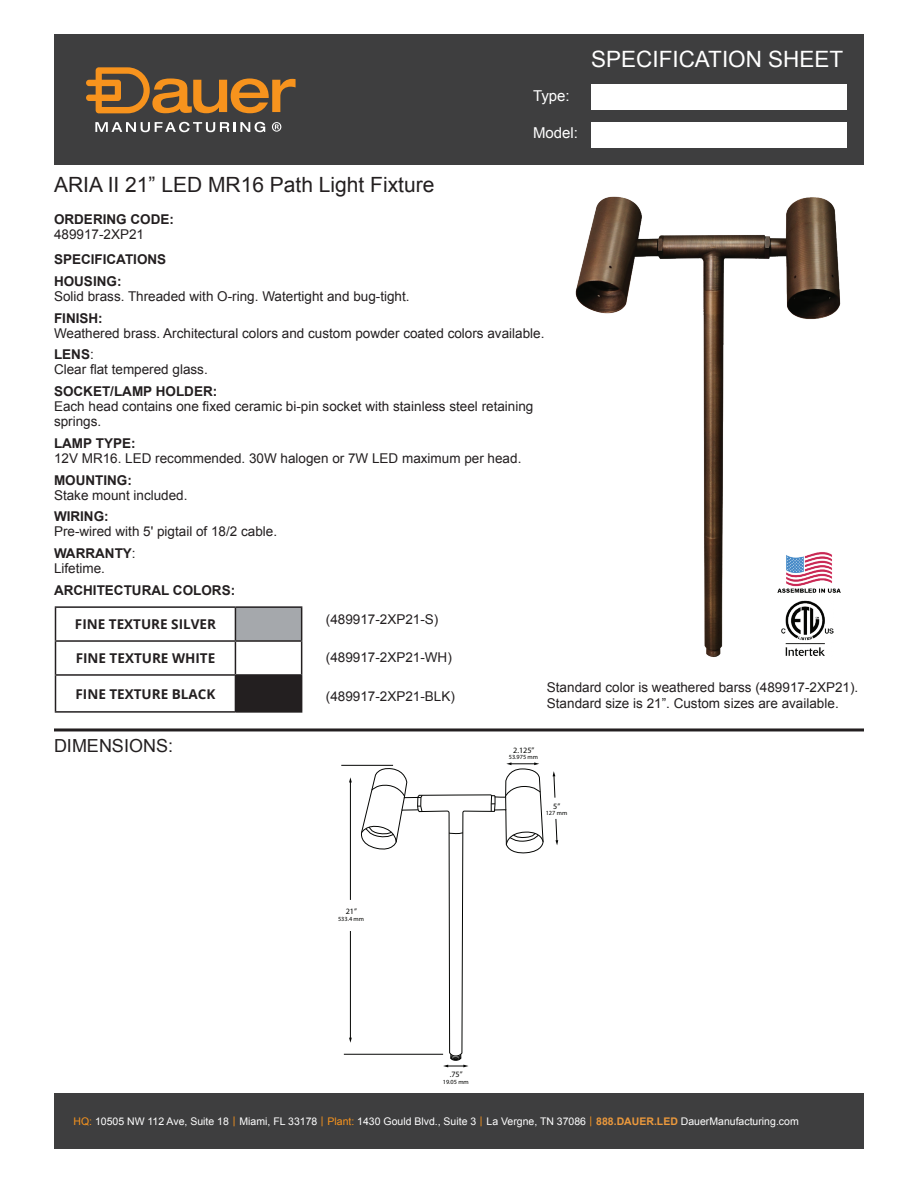
<style>
.page{position:relative;width:918px;height:1188px;background:#fff}
.page>*{position:absolute;margin:0;border:0;box-sizing:border-box;transform-origin:0 0}
.t1{font:22.5px "Arial";color:#fff}
.t2{font:21px "Arial";color:#231f20}
.t3{font:18px "Arial";color:#231f20}
.t4{font:15px "Arial";color:#fff}
.t5{font:13.5px/21.8px "Arial";color:#231f20}
.t6{font:700 13.5px/21.8px "Arial";color:#231f20}
.t7{font:700 13.5px "Open Sans";color:#231f20}
.t8{font:10.5px "Arial";color:#fff}
.t9{font:8.1px "Myriad Pro";color:#040503}
.t10{font:6.3px "Myriad Pro";color:#040503}
.s1{font-weight:700}
.s2{color:#f7931d}
.s3{font-weight:700;color:#ec993c}
</style>
<div class="page">
<hr style="left:54px;top:728px;width:810px;height:3px;background:#231f20">
<div style="left:235px;top:607px;width:67px;height:34px;background:#a5a8ac"></div>
<div style="left:235px;top:675px;width:67px;height:37px;background:#231f20"></div>
<hr style="left:55px;top:606px;width:180px;height:2px;background:#231f20">
<hr style="left:55px;top:608px;width:1px;height:32px;background:#231f20">
<hr style="left:235px;top:606px;width:67px;height:2px;background:#231f20">
<hr style="left:235px;top:608px;width:1px;height:32px;background:#231f20">
<hr style="left:301px;top:608px;width:1px;height:32px;background:#231f20">
<hr style="left:55px;top:640px;width:180px;height:2px;background:#231f20">
<hr style="left:55px;top:642px;width:1px;height:32px;background:#231f20">
<hr style="left:235px;top:640px;width:67px;height:2px;background:#231f20">
<hr style="left:235px;top:642px;width:1px;height:32px;background:#231f20">
<hr style="left:301px;top:642px;width:1px;height:32px;background:#231f20">
<hr style="left:55px;top:674px;width:180px;height:2px;background:#231f20">
<hr style="left:55px;top:676px;width:1px;height:35px;background:#231f20">
<hr style="left:235px;top:674px;width:67px;height:2px;background:#231f20">
<hr style="left:55px;top:711px;width:180px;height:2px;background:#231f20">
<hr style="left:235px;top:711px;width:67px;height:2px;background:#231f20">
<img style="left:575px;top:196px;width:266px;height:461px">
<div style="left:54px;top:35px;width:810px;height:130px;background:#3e3e3f"></div>
<div style="left:591px;top:85px;width:255px;height:25px;background:#fff"></div>
<div style="left:591px;top:122px;width:255px;height:25px;background:#fff"></div>
<svg style="left:95px;top:122px;width:170px;height:10px"></svg>
<svg style="left:272px;top:122px;width:9px;height:10px"></svg>
<svg style="left:86px;top:67px;width:210px;height:46px"></svg>
<svg style="left:358px;top:764px;width:185px;height:290px"></svg>
<svg style="left:417px;top:794px;width:6px;height:18px"></svg>
<svg style="left:491px;top:795px;width:5px;height:17px"></svg>
<svg style="left:448px;top:832px;width:15px;height:2px"></svg>
<svg style="left:506px;top:831px;width:38px;height:14px"></svg>
<svg style="left:361px;top:824px;width:36px;height:19px"></svg>
<svg style="left:505px;top:785px;width:36px;height:25px"></svg>
<svg style="left:371px;top:784px;width:34px;height:27px"></svg>
<hr style="left:350px;top:782px;width:1px;height:118px;background:#040503">
<hr style="left:350px;top:931px;width:1px;height:108px;background:#040503">
<svg style="left:443px;top:1054px;width:25px;height:13px"></svg>
<svg style="left:553px;top:771px;width:2px;height:27px"></svg>
<svg style="left:555px;top:819px;width:3px;height:26px"></svg>
<svg style="left:506px;top:762px;width:33px;height:3px"></svg>
<hr style="left:341px;top:765px;width:52px;height:1px;background:#040503">
<hr style="left:344px;top:1054px;width:99px;height:1px;background:#040503">
<img style="left:776px;top:550px;width:65px;height:44px">
<div style="left:54px;top:1094px;width:810px;height:55px;background:#3e3e3f"></div>
<p class="t4" style="left:533px;top:86px;width:38px">Type:</p>
<h1 class="t1" style="left:591px;top:45px;width:254px">SPECIFICATION SHEET</h1>
<h2 class="t2" style="left:54px;top:171px;width:382px">ARIA II 21” LED MR16 Path Light Fixture</h2>
<p class="t6" style="left:54px;top:209px;width:122px">ORDERING CODE:</p>
<p class="t5" style="left:54px;top:223px;width:92px">489917-2XP21</p>
<p class="t6" style="left:54px;top:249px;width:114px">SPECIFICATIONS<br>HOUSING:</p>
<p class="t5" style="left:54px;top:285px;width:357px">Solid brass. Threaded with O-ring. Watertight and bug-tight.</p>
<p class="t6" style="left:54px;top:308px;width:50px">FINISH:</p>
<p class="t5" style="left:54px;top:322px;width:492px">Weathered brass. Architectural colors and custom powder coated colors available.<br><span class="s1">LENS</span>:</p>
<p class="t5" style="left:54px;top:359px;width:155px">Clear flat tempered glass.</p>
<p class="t6" style="left:54px;top:381px;width:165px">SOCKET/LAMP HOLDER:</p>
<p class="t5" style="left:54px;top:399px;width:481px;line-height:15px">Each head contains one fixed ceramic bi-pin socket with stainless steel retaining springs.</p>
<p class="t6" style="left:54px;top:433px;width:83px">LAMP TYPE:</p>
<p class="t5" style="left:54px;top:447px;width:469px">12V MR16. LED recommended. 30W halogen or 7W LED maximum per head.</p>
<p class="t6" style="left:54px;top:469px;width:79px">MOUNTING:</p>
<p class="t5" style="left:54px;top:484px;width:135px">Stake mount included.</p>
<p class="t6" style="left:54px;top:506px;width:56px">WIRING:</p>
<p class="t5" style="left:54px;top:521px;width:225px">Pre-wired with 5' pigtail of 18/2 cable.<br><span class="s1">WARRANTY</span>:</p>
<p class="t5" style="left:54px;top:558px;width:53px">Lifetime.</p>
<p class="t6" style="left:54px;top:580px;width:183px">ARCHITECTURAL COLORS:</p>
<p class="t7" style="left:75px;top:615px;width:143px">FINE TEXTURE SILVER</p>
<p class="t7" style="left:76px;top:649px;width:141px">FINE TEXTURE WHITE</p>
<p class="t7" style="left:76px;top:684px;width:141px">FINE TEXTURE BLACK</p>
<h3 class="t3" style="left:54px;top:734px;width:121px">DIMENSIONS:</h3>
<p class="t5" style="left:326px;top:608px;width:114px">(489917-2XP21-S)</p>
<p class="t5" style="left:326px;top:647px;width:128px">(489917-2XP21-WH)</p>
<p class="t5" style="left:326px;top:685px;width:131px">(489917-2XP21-BLK)</p>
<p class="t5" style="left:547px;top:680px;width:313px;line-height:16.2px">Standard color is weathered barss (489917-2XP21).<br>Standard size is 21”. Custom sizes are available.</p>
<p class="t9" style="left:346px;top:906px;width:13px">21”</p>
<p class="t10" style="left:338px;top:915px;width:27px">533.4 mm</p>
<p class="t9" style="left:513px;top:745px;width:23px">2.125”</p>
<p class="t10" style="left:509px;top:753px;width:31px">53.975 mm</p>
<p class="t9" style="left:553px;top:801px;width:9px">5”</p>
<p class="t10" style="left:546px;top:809px;width:23px">127 mm</p>
<p class="t9" style="left:450px;top:1069px;width:14px">.75”</p>
<p class="t10" style="left:443px;top:1078px;width:27px">19.05 mm</p>
<p class="t8" style="left:73px;top:1115px;width:727px"><span class="s2">HQ:</span> 10505 NW 112 Ave, Suite 18 <span class="s2">|</span> Miami, FL 33178 <span class="s2">| Plant:</span> 1430 Gould Blvd., Suite 3 <span class="s2">|</span> La Vergne, TN 37086 <span class="s2">|</span> <span class="s3">888.DAUER.LED</span> DauerManufacturing.com</p>
</div>
